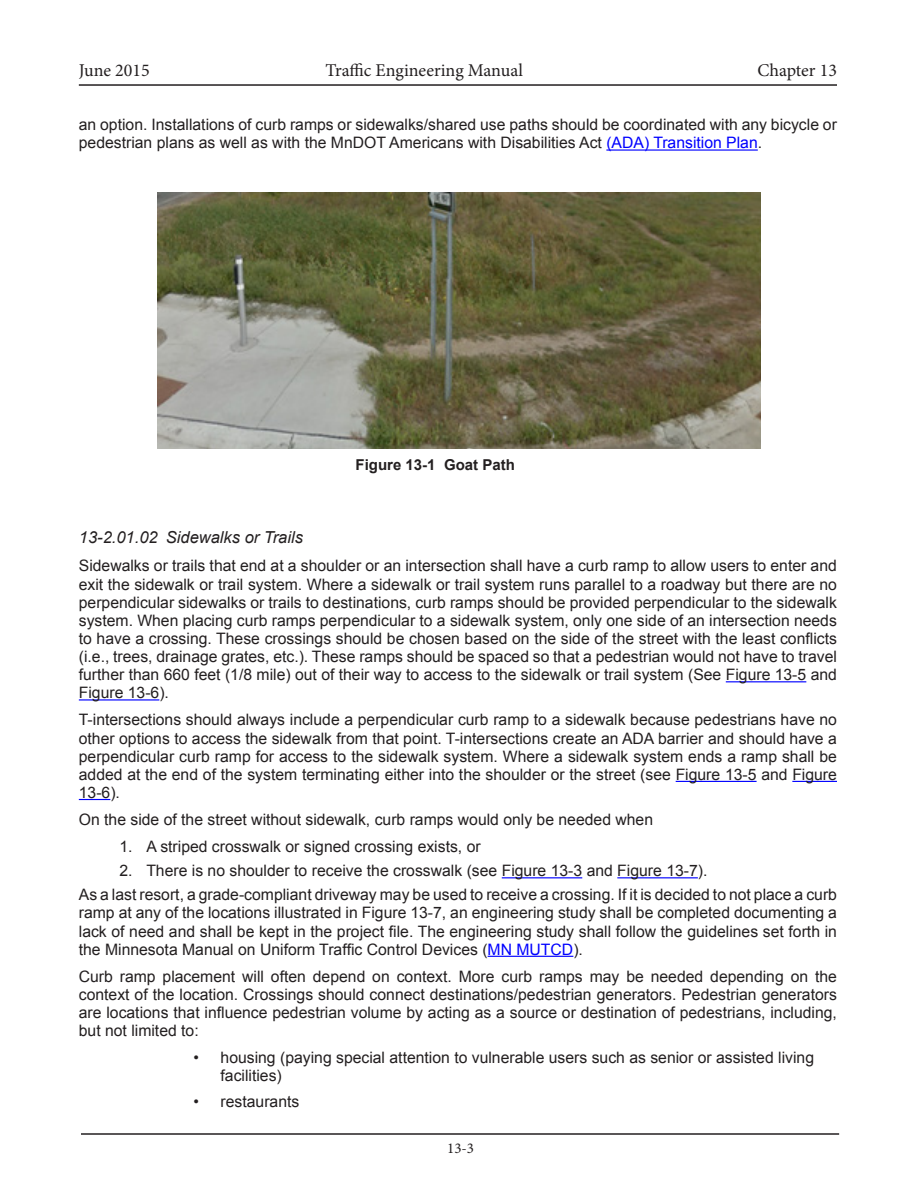
<style>
.page{position:relative;width:918px;height:1188px;background:#fff}
.page>*{position:absolute;margin:0;border:0;box-sizing:border-box;transform-origin:0 0}
.t1{font:18px "Minion Pro";color:#231f20}
.Heading_1_01_01_Ital{font:italic 16.5px "Arial";color:#231f20}
.Body{font:15.75px/18.1px "Arial";color:#231f20;text-align:justify}
.t2{font:700 15px "Arial";color:#231f20}
.t3{font:15px "Minion Pro";color:#231f20}
.s1{color:#00f}
</style>
<div class="page">
<hr style="left:79px;top:84px;width:758px;height:2px;background:#231f20">
<hr style="left:81px;top:1133px;width:758px;height:2px;background:#231f20">
<hr style="left:606px;top:149px;width:152px;height:2px;background:#00f">
<hr style="left:726px;top:681px;width:80px;height:1px;background:#00f">
<hr style="left:79px;top:699px;width:80px;height:2px;background:#00f">
<hr style="left:676px;top:781px;width:81px;height:1px;background:#00f">
<hr style="left:792px;top:781px;width:45px;height:1px;background:#00f">
<hr style="left:79px;top:799px;width:31px;height:1px;background:#00f">
<hr style="left:502px;top:877px;width:80px;height:1px;background:#00f">
<hr style="left:617px;top:877px;width:81px;height:1px;background:#00f">
<hr style="left:488px;top:956px;width:85px;height:1px;background:#00f">
<img style="left:158px;top:192px;width:602px;height:256px">
<p class="t1" style="left:79px;top:58px;width:72px">June 2015</p>
<p class="t1" style="left:326px;top:58px;width:199px">Traffic Engineering Manual</p>
<p class="t1" style="left:758px;top:58px;width:81px">Chapter 13</p>
<p class="Body" style="left:79px;top:116px;width:760px">an option. Installations of curb ramps or sidewalks/shared use paths should be coordinated with any bicycle or pedestrian plans as well as with the MnDOT Americans with Disabilities Act <span class="s1">(ADA) Transition Plan</span>.</p>
<p class="t2" style="left:356px;top:455px;width:161px">Figure 13-1 Goat Path</p>
<p class="Heading_1_01_01_Ital" style="left:79px;top:526px;width:226px">13-2.01.02 Sidewalks or Trails</p>
<p class="Body" style="left:79px;top:557px;width:760px">Sidewalks or trails that end at a shoulder or an intersection shall have a curb ramp to allow users to enter and exit the sidewalk or trail system. Where a sidewalk or trail system runs parallel to a roadway but there are no perpendicular sidewalks or trails to destinations, curb ramps should be provided perpendicular to the sidewalk system. When placing curb ramps perpendicular to a sidewalk system, only one side of an intersection needs to have a crossing. These crossings should be chosen based on the side of the street with the least conflicts (i.e., trees, drainage grates, etc.). These ramps should be spaced so that a pedestrian would not have to travel further than 660 feet (1/8 mile) out of their way to access to the sidewalk or trail system (See Figure 13-5 and Figure 13-6).</p>
<p class="Body" style="left:79px;top:711px;width:760px">T-intersections should always include a perpendicular curb ramp to a sidewalk because pedestrians have no other options to access the sidewalk from that point. T-intersections create an ADA barrier and should have a perpendicular curb ramp for access to the sidewalk system. Where a sidewalk system ends a ramp shall be added at the end of the system terminating either into the shoulder or the street (see Figure 13-5 and Figure 13-6).</p>
<p class="Body" style="left:79px;top:811px;width:576px">On the side of the street without sidewalk, curb ramps would only be needed when</p>
<p class="Body" style="left:119px;top:838px;width:363px">1. A striped crosswalk or signed crossing exists, or</p>
<p class="Body" style="left:119px;top:862px;width:590px">2. There is no shoulder to receive the crosswalk (see Figure 13-3 and Figure 13-7).</p>
<p class="Body" style="left:79px;top:886px;width:760px">As a last resort, a grade-compliant driveway may be used to receive a crossing. If it is decided to not place a curb ramp at any of the locations illustrated in Figure 13-7, an engineering study shall be completed documenting a lack of need and shall be kept in the project file. The engineering study shall follow the guidelines set forth in the Minnesota Manual on Uniform Traffic Control Devices (<span class="s1">MN MUTCD</span>).</p>
<p class="Body" style="left:79px;top:967px;width:760px">Curb ramp placement will often depend on context. More curb ramps may be needed depending on the context of the location. Crossings should connect destinations/pedestrian generators. Pedestrian generators are locations that influence pedestrian volume by acting as a source or destination of pedestrians, including, but not limited to:</p>
<p class="Body" style="left:221px;top:1049px;width:595px;text-indent:-27px">• housing (paying special attention to vulnerable users such as senior or assisted living facilities)</p>
<p class="Body" style="left:194px;top:1092px;width:107px">• restaurants</p>
<p class="t3" style="left:447px;top:1138px;width:28px">13-3</p>
</div>
